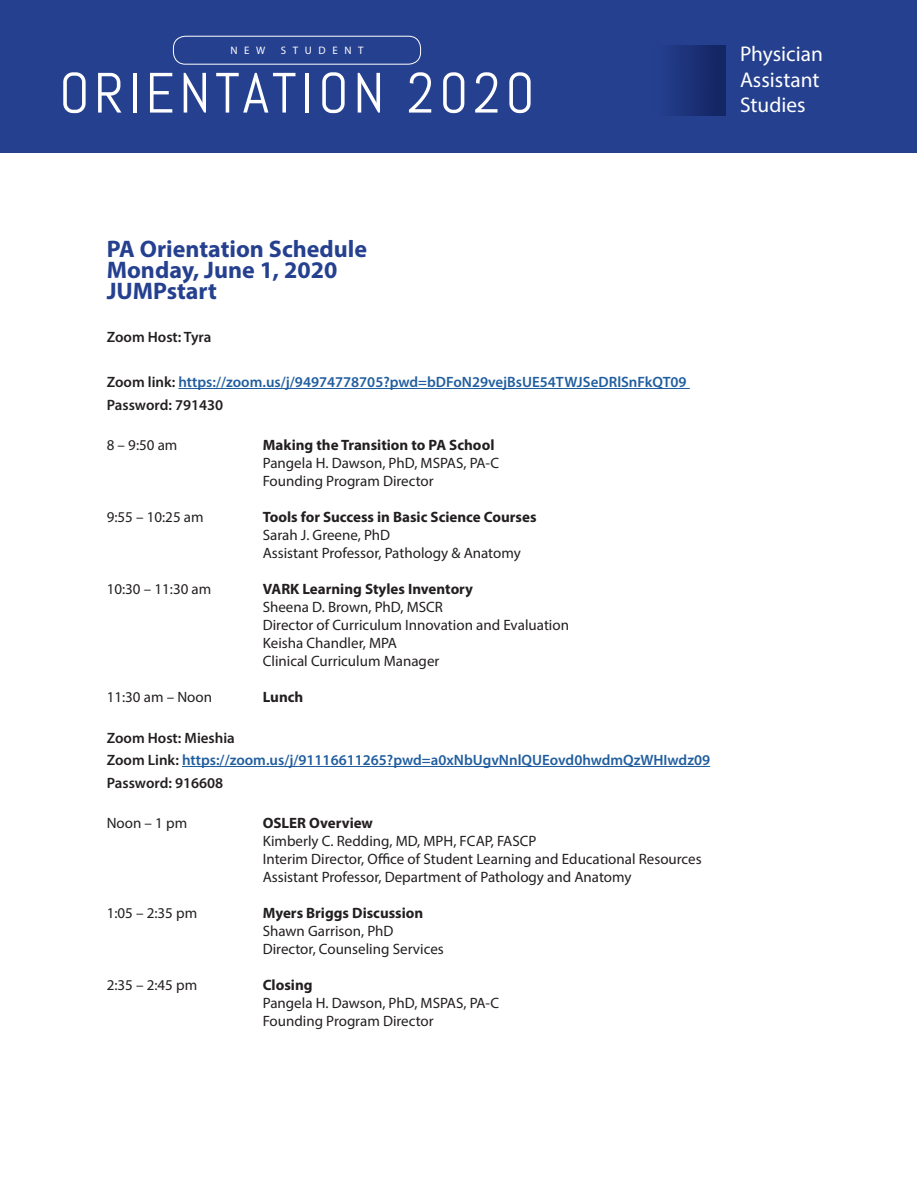
<style>
.page{position:relative;width:918px;height:1188px;background:#fff}
.page>*{position:absolute;margin:0;border:0;box-sizing:border-box;transform-origin:0 0}
.t1{font:56.7px "Abel";letter-spacing:.08em;color:#fff}
.t2{font:700 24px "Myriad Pro";color:#25408f}
.t3{font:21.3px "Myriad Pro";color:#fff}
.Schedule{font:15px "Myriad Pro";color:#231f20}
.Name{font:600 15px "Myriad Pro";color:#215e9f}
.Schedule-2{font:700 15px "Myriad Pro";color:#231f20}
.Name-2{font:600 15px "Myriad Pro";color:#231f20}
.t4{font:10.8px "Myriad Pro";letter-spacing:.61em;color:#fff}
.s1{color:#231f20}
</style>
<div class="page">
<div style="left:1px;top:0;width:916px;height:153px;background:#25408f"></div>
<div style="left:652px;top:45px;width:74px;height:71px;background:linear-gradient(to right,#254191,#132361)"></div>
<div style="left:173px;top:36px;width:248px;height:28px;border:1px solid #fff;border-radius:12px"></div>
<hr style="left:178px;top:388px;width:512px;height:1px;background:#215e9f">
<hr style="left:182px;top:766px;width:528px;height:1px;background:#215e9f">
<p class="t4" style="left:230px;top:44px;width:37px">NEW</p>
<p class="t4" style="left:281px;top:44px;width:84px">STUDENT</p>
<p class="t1" style="left:59px;top:57px;width:477px">ORIENTATION 2020</p>
<p class="t3" style="left:740px;top:41px;width:84px">Physician</p>
<p class="t3" style="left:740px;top:66px;width:81px">Assistant</p>
<p class="t3" style="left:740px;top:92px;width:67px">Studies</p>
<p class="t2" style="left:107px;top:233px;width:262px">PA Orientation Schedule</p>
<p class="t2" style="left:107px;top:254px;width:232px">Monday, June 1, 2020</p>
<p class="t2" style="left:107px;top:275px;width:112px">JUMPstart</p>
<p class="Name-2" style="left:107px;top:327px;width:106px">Zoom Host: Tyra</p>
<p class="Name" style="left:107px;top:372px;width:581px"><span class="s1">Zoom link:</span> https://zoom.us/j/94974778705?pwd=bDFoN29vejBsUE54TWJSeDRlSnFkQT09</p>
<p class="Name-2" style="left:107px;top:395px;width:118px">Password: 791430</p>
<p class="Schedule" style="left:107px;top:436px;width:72px">8 – 9:50 am</p>
<p class="Schedule-2" style="left:263px;top:435px;width:233px">Making the Transition to PA School</p>
<p class="Schedule" style="left:263px;top:454px;width:238px">Pangela H. Dawson, PhD, MSPAS, PA-C</p>
<p class="Schedule" style="left:263px;top:472px;width:172px">Founding Program Director</p>
<p class="Schedule" style="left:107px;top:508px;width:98px">9:55 – 10:25 am</p>
<p class="Schedule-2" style="left:263px;top:507px;width:275px">Tools for Success in Basic Science Courses</p>
<p class="Schedule" style="left:263px;top:526px;width:129px">Sarah J. Greene, PhD</p>
<p class="Schedule" style="left:263px;top:544px;width:260px">Assistant Professor, Pathology &amp; Anatomy</p>
<p class="Schedule" style="left:107px;top:580px;width:106px">10:30 – 11:30 am</p>
<p class="Schedule-2" style="left:263px;top:579px;width:212px">VARK Learning Styles Inventory</p>
<p class="Schedule" style="left:263px;top:598px;width:182px">Sheena D. Brown, PhD, MSCR</p>
<p class="Schedule" style="left:263px;top:616px;width:308px">Director of Curriculum Innovation and Evaluation</p>
<p class="Schedule" style="left:263px;top:634px;width:136px">Keisha Chandler, MPA</p>
<p class="Schedule" style="left:263px;top:652px;width:178px">Clinical Curriculum Manager</p>
<p class="Schedule" style="left:107px;top:688px;width:107px">11:30 am – Noon</p>
<p class="Schedule-2" style="left:263px;top:687px;width:42px">Lunch</p>
<p class="Name-2" style="left:107px;top:728px;width:130px">Zoom Host: Mieshia</p>
<p class="Name" style="left:107px;top:750px;width:605px"><span class="s1">Zoom Link:</span> https://zoom.us/j/91116611265?pwd=a0xNbUgvNnlQUEovd0hwdmQzWHIwdz09</p>
<p class="Name-2" style="left:107px;top:773px;width:118px">Password: 916608</p>
<p class="Schedule" style="left:107px;top:814px;width:82px">Noon – 1 pm</p>
<p class="Schedule-2" style="left:263px;top:813px;width:112px">OSLER Overview</p>
<p class="Schedule" style="left:263px;top:832px;width:275px">Kimberly C. Redding, MD, MPH, FCAP, FASCP</p>
<p class="Schedule" style="left:263px;top:850px;width:440px">Interim Director, Office of Student Learning and Educational Resources</p>
<p class="Schedule" style="left:263px;top:868px;width:370px">Assistant Professor, Department of Pathology and Anatomy</p>
<p class="Schedule" style="left:107px;top:904px;width:92px">1:05 – 2:35 pm</p>
<p class="Schedule-2" style="left:263px;top:903px;width:162px">Myers Briggs Discussion</p>
<p class="Schedule" style="left:263px;top:922px;width:132px">Shawn Garrison, PhD</p>
<p class="Schedule" style="left:263px;top:940px;width:183px">Director, Counseling Services</p>
<p class="Schedule" style="left:107px;top:976px;width:92px">2:35 – 2:45 pm</p>
<p class="Schedule-2" style="left:263px;top:975px;width:51px">Closing</p>
<p class="Schedule" style="left:263px;top:994px;width:238px">Pangela H. Dawson, PhD, MSPAS, PA-C</p>
<p class="Schedule" style="left:263px;top:1012px;width:172px">Founding Program Director</p>
</div>
